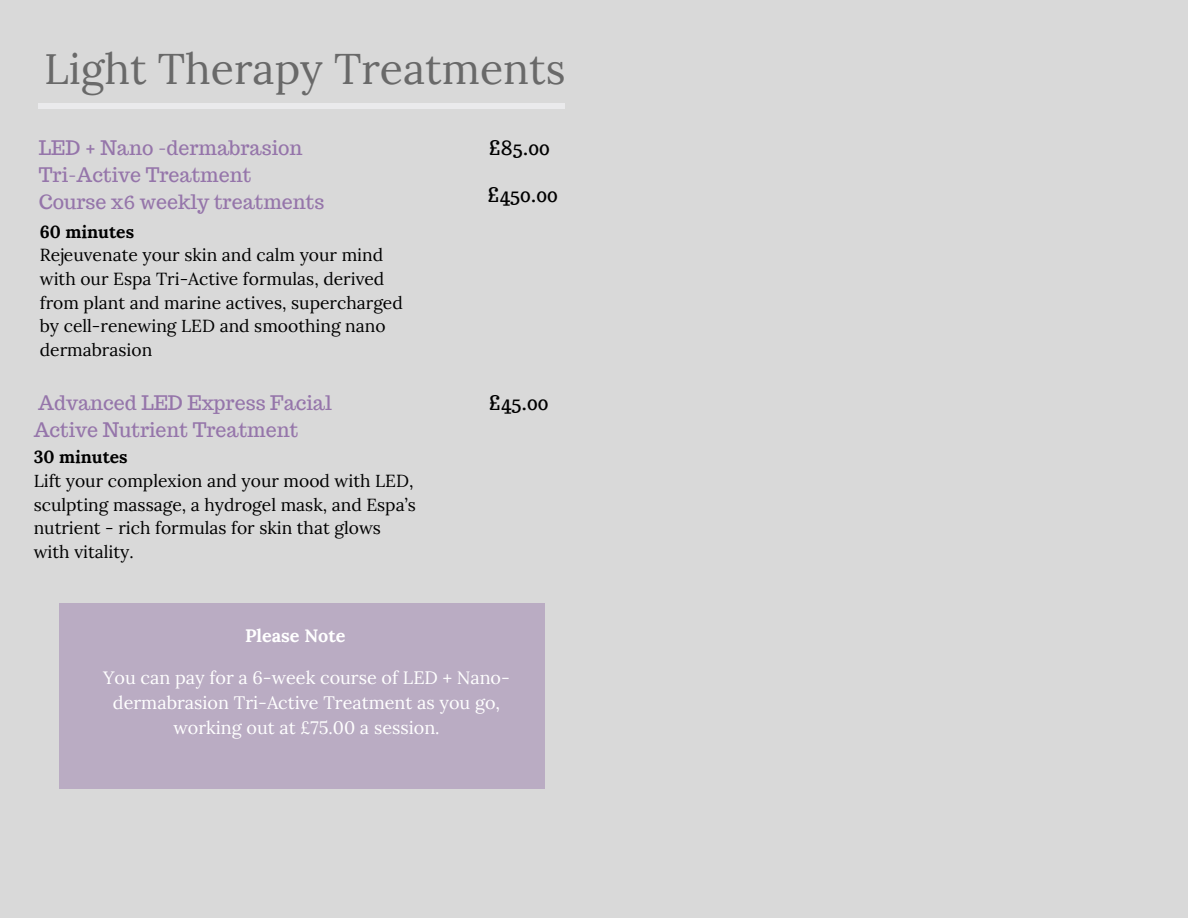
<style>
.page{position:relative;width:1188px;height:918px;background:#d9d9d9}
.page>*{position:absolute;margin:0;border:0;box-sizing:border-box;transform-origin:0 0}
.t1{font:42.75px "Lora";color:#696969}
.t2{font:19.65px/27px "Trocchi";color:#9575aa}
.t3{font:19.65px "Trocchi";color:#000}
.t4{font:18px/24.8px "Lora";color:#fff;text-align:center}
.t5{font:700 18px "Lora";color:#fff}
.t6{font:17.4px/23.7px "Lora";color:#000}
.t7{font:700 17.4px "Lora";color:#000}
</style>
<div class="page">
<div style="left:39px;top:103px;width:526px;height:5px;background:#eff0f2"></div>
<div style="left:59px;top:603px;width:486px;height:186px;background:#baacc3"></div>
<h3 class="t1" style="left:44px;top:41px;width:523px">Light Therapy Treatments</h3>
<h1 class="t2" style="left:39px;top:135px;width:287px">LED + Nano -dermabrasion<br>Tri-Active Treatment<br>Course x6 weekly treatments</h1>
<h3 class="t3" style="left:489px;top:135px;width:62px">£85.00</h3>
<h3 class="t3" style="left:488px;top:182px;width:72px">£450.00</h3>
<h3 class="t7" style="left:40px;top:220px;width:96px">60 minutes</h3>
<p class="t6" style="left:40px;top:243px;width:365px">Rejeuvenate your skin and calm your mind with our Espa Tri-Active formulas, derived from plant and marine actives, supercharged by cell-renewing LED and smoothing nano dermabrasion</p>
<p class="t2" style="left:34px;top:390px;width:300px">Advanced LED Express Facial<br>Active Nutrient Treatment</p>
<h3 class="t7" style="left:34px;top:446px;width:96px">30 minutes</h3>
<p class="t6" style="left:34px;top:469px;width:384px">Lift your complexion and your mood with LED, sculpting massage, a hydrogel mask, and Espa’s nutrient - rich formulas for skin that glows with vitality.</p>
<p class="t3" style="left:489px;top:390px;width:61px">£45.00</p>
<h2 class="t5" style="left:245px;top:624px;width:102px">Please Note</h2>
<h3 class="t4" style="left:103px;top:665px;width:408px">You can pay for a 6-week course of LED + Nano&shy;dermabrasion Tri-Active Treatment as you go, working out at £75.00 a session.</h3>
</div>
